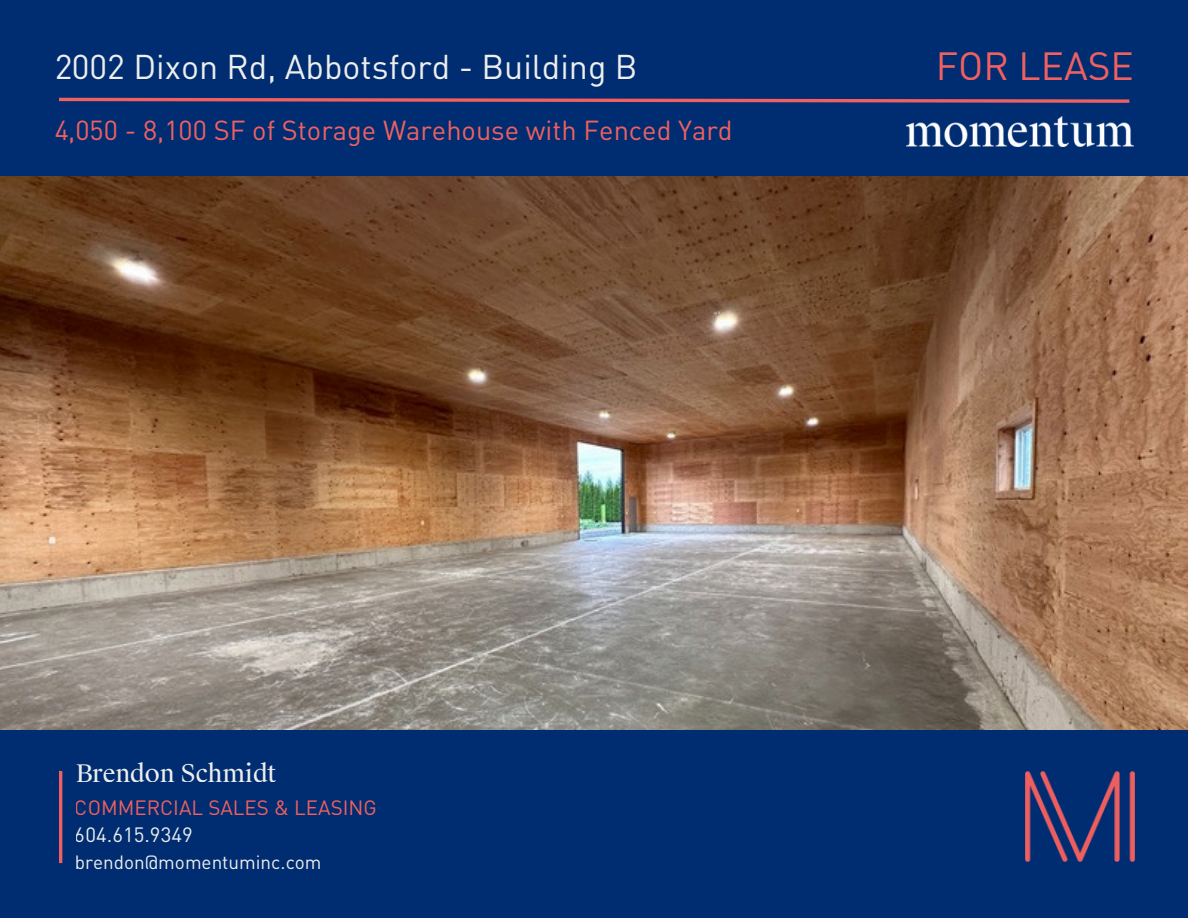
<style>
.page{position:relative;width:1188px;height:918px;background:#002d72}
.page>*{position:absolute;margin:0;border:0;box-sizing:border-box;transform-origin:0 0}
.t1{font:38.85px "DIN Pro";color:#f06060}
.t2{font:33.9px "DIN Pro";color:#eeeeec}
.t3{font:27.15px "DIN Pro";color:#f06060}
.t4{font:24.3px "Suisse Works";color:#eeeeec}
.t5{font:20.4px "DIN Pro";color:#f06060}
.t6{font:20.4px "DIN Pro";color:#eeeeec}
.t7{font:18.9px "DIN Pro";color:#eeeeec}
</style>
<div class="page">
<svg style="left:59px;top:97px;width:1071px;height:6px"></svg>
<img style="left:907px;top:117px;width:227px;height:29px">
<img style="left:1025px;top:772px;width:109px;height:90px">
<hr style="left:59px;top:771px;width:3px;height:92px;background:#f06060">
<img style="left:0;top:176px;width:1188px;height:554px">
<p class="t2" style="left:54px;top:45px;width:585px">2002 Dixon Rd, Abbotsford - Building B</p>
<p class="t3" style="left:54px;top:113px;width:680px">4,050 - 8,100 SF of Storage Warehouse with Fenced Yard</p>
<h1 class="t1" style="left:936px;top:41px;width:200px">FOR LEASE</h1>
<p class="t4" style="left:75px;top:758px;width:202px">Brendon Schmidt</p>
<p class="t5" style="left:75px;top:795px;width:303px">COMMERCIAL SALES &amp; LEASING</p>
<p class="t6" style="left:75px;top:822px;width:119px">604.615.9349</p>
<p class="t7" style="left:75px;top:851px;width:248px">brendon@momentuminc.com</p>
</div>
